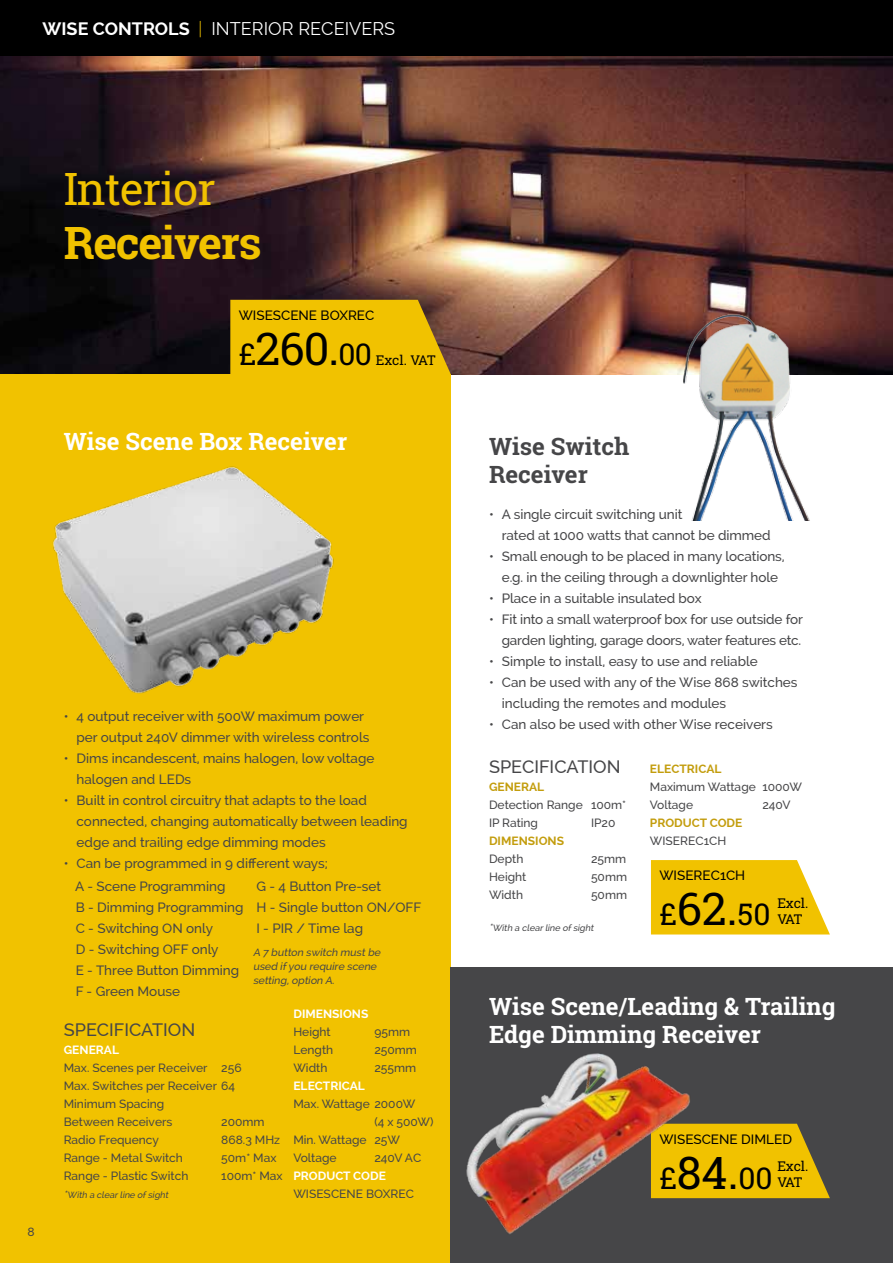
<style>
.page{position:relative;width:893px;height:1263px;background:#fff}
.page>*{position:absolute;margin:0;border:0;box-sizing:border-box;transform-origin:0 0}
.t1{font:700 45px "Roboto Slab";letter-spacing:-.03em;color:#f1c200}
.t2{font:45px "Roboto Slab";letter-spacing:-.03em;color:#f1c200}
.t3{font:45px "Roboto Slab";color:#000}
.t4{font:30px "Roboto Slab";color:#000}
.t5{font:700 24px/28.5px "Roboto Slab";color:#fff}
.t6{font:700 24px/28.5px "Roboto Slab";color:#464648}
.t7{font:500 18px "Raleway";color:#464648}
.t8{font:700 18px "Raleway";color:#fff}
.t9{font:18px "Raleway";color:#fff}
.t10{font:500 13.5px/21px "Raleway";color:#464648}
.t11{font:500 13.5px "Raleway";color:#000}
.t12{font:13.5px/16.2px "Roboto Slab";letter-spacing:-.01em;color:#000}
.t13{font:500 12px/18px "Raleway";color:#464648}
.t14{font:700 12px "Raleway";color:#c39d0d}
.t15{font:700 12px "Raleway";color:#fff}
.t16{font:italic 500 10.5px/13.5px "Raleway";color:#464648}
.t17{font:italic 500 9px "Raleway";color:#464648}
.s1{font-weight:300;color:#f1c200}
.s2{font-weight:400}
.s3{font-size:30px}
.s4{font-size:10.5px}
.s5{font-size:45px}
</style>
<div class="page">
<img style="left:0;top:55px;width:893px;height:319px">
<div style="left:0;top:374px;width:451px;height:889px;background:#f1c200"></div>
<div style="left:451px;top:967px;width:442px;height:296px;background:#464648"></div>
<div style="left:0;top:0;width:893px;height:55px;background:#000"></div>
<img style="left:53px;top:466px;width:281px;height:228px">
<img style="left:602px;top:277px;width:226px;height:243px">
<svg style="left:230px;top:300px;width:221px;height:74px;background:#e6b804"></svg>
<svg style="left:651px;top:860px;width:179px;height:74px;background:#f2c717"></svg>
<svg style="left:711px;top:1124px;width:119px;height:74px;background:#d9b00a"></svg>
<img style="left:450px;top:1009px;width:261px;height:254px">
<h3 class="t8" style="left:43px;top:18px;width:199px">WISE CONTROLS <span class="s1">|</span> <span class="s2">I NTERIOR</span></h3>
<h3 class="t9" style="left:298px;top:18px;width:12px">RECEIVERS</h3>
<h1 class="t2" style="left:64px;top:157px;width:154px">Interior</h1>
<h1 class="t1" style="left:64px;top:211px;width:199px">Receivers</h1>
<p class="t11" style="left:239px;top:307px;width:137px">WISESCENE BOXREC</p>
<h1 class="t3" style="left:239px;top:318px;width:135px"><span class="s3">£</span>260.<span class="s3">00</span></h1>
<p class="t12" style="left:376px;top:352px;width:61px">Excl. VAT</p>
<h3 class="t5" style="left:64px;top:427px;width:285px">Wise Scene Box Receiver</h3>
<p class="t13" style="left:28px;top:1223px;width:9px">8</p>
<p class="t10" style="left:77px;top:705px;width:294px;text-indent:-13px">• 4 output receiver with 500W maximum power per output 240V dimmer with wireless controls</p>
<p class="t10" style="left:77px;top:747px;width:299px;text-indent:-13px">• Dims incandescent, mains halogen, low voltage halogen and LEDs</p>
<p class="t10" style="left:77px;top:789px;width:333px;text-indent:-13px">• Built in control circuitry that adapts to the load connected, changing automatically between leading edge and trailing edge dimming modes</p>
<p class="t10" style="left:75px;top:852px;width:254px;line-height:22.6px;text-indent:-11px">• Can be programmed in 9 different ways;<br>A - Scene Programming</p>
<p class="t10" style="left:76px;top:896px;width:169px">B - Dimming Programming<br>C - Switching ON only<br>D - Switching OFF only<br>E - Three Button Dimming<br>F - Green Mouse</p>
<p class="t10" style="left:256px;top:875px;width:166px">G - 4 Button Pre-set<br>H - Single button ON/OFF<br>I - PIR / Time lag</p>
<p class="t16" style="left:253px;top:946px;width:131px">A 7 button switch must be used if you require scene setting, option A.</p>
<h3 class="t7" style="left:64px;top:1020px;width:133px">SPECIFICATION</h3>
<p class="t15" style="left:64px;top:1043px;width:18px">GENER</p>
<p class="t15" style="left:104px;top:1043px;width:13px">AL</p>
<p class="t13" style="left:64px;top:1059px;width:179px">Max. Scenes per Receiver 256<br>Max. Switches per Receiver 64<br>Minimum Spacing<br>Between Receivers</p>
<p class="t13" style="left:221px;top:1113px;width:45px">200mm</p>
<p class="t13" style="left:64px;top:1131px;width:97px">Radio Frequency</p>
<p class="t13" style="left:221px;top:1131px;width:60px">868.3 MHz</p>
<p class="t13" style="left:64px;top:1149px;width:121px">Range - Metal Switch</p>
<p class="t13" style="left:221px;top:1149px;width:57px">50m* Max</p>
<p class="t13" style="left:64px;top:1167px;width:126px">Range - Plastic Switch</p>
<p class="t13" style="left:221px;top:1167px;width:63px">100m* Max</p>
<p class="t17" style="left:64px;top:1190px;width:108px"><span class="s4">*</span>With a clear line of sight</p>
<p class="t15" style="left:293px;top:1007px;width:31px">DIMENSIONS</p>
<p class="t13" style="left:293px;top:1023px;width:39px">Height</p>
<p class="t13" style="left:374px;top:1023px;width:37px">95mm</p>
<p class="t13" style="left:293px;top:1041px;width:41px">Length</p>
<p class="t13" style="left:374px;top:1041px;width:44px">250mm</p>
<p class="t13" style="left:293px;top:1059px;width:36px">Width</p>
<p class="t13" style="left:374px;top:1059px;width:43px">255mm</p>
<p class="t15" style="left:293px;top:1079px;width:16px">ELECTRIC</p>
<p class="t15" style="left:350px;top:1079px;width:13px">AL</p>
<p class="t13" style="left:293px;top:1095px;width:123px">Max. Wattage 2000W</p>
<p class="t13" style="left:374px;top:1113px;width:61px">(4 x 500W)</p>
<p class="t13" style="left:293px;top:1131px;width:108px">Min. Wattage 25W</p>
<p class="t13" style="left:293px;top:1149px;width:45px">Voltage</p>
<p class="t13" style="left:374px;top:1149px;width:48px">240V AC</p>
<p class="t15" style="left:293px;top:1169px;width:94px">PRODUCT CODE</p>
<p class="t13" style="left:293px;top:1185px;width:122px">WISESCENE BOXREC</p>
<h3 class="t6" style="left:489px;top:431px;width:142px">Wise Switch<br>Receiver</h3>
<p class="t10" style="left:502px;top:504px;width:270px;text-indent:-13px">• A single circuit switching unit<br>rated at 1000 watts that cannot be dimmed</p>
<p class="t10" style="left:489px;top:546px;width:297px;text-align:center">• Small enough to be placed in many locations, e.g. in the ceiling through a downlighter hole</p>
<p class="t10" style="left:489px;top:588px;width:214px">• Place in a suitable insulated box</p>
<p class="t10" style="left:489px;top:609px;width:316px;text-align:right">• Fit into a small waterproof box for use outside for garden lighting, garage doors, water features etc.</p>
<p class="t10" style="left:489px;top:651px;width:270px">• Simple to install, easy to use and reliable</p>
<p class="t10" style="left:502px;top:672px;width:297px;text-indent:-13px">• Can be used with any of the Wise 868 switches including the remotes and modules</p>
<p class="t10" style="left:489px;top:714px;width:285px">• Can also be used with other Wise receivers</p>
<h3 class="t7" style="left:489px;top:756px;width:133px">SPECIFICATION</h3>
<p class="t14" style="left:489px;top:780px;width:18px">GENER</p>
<p class="t14" style="left:529px;top:780px;width:13px">AL</p>
<p class="t13" style="left:489px;top:796px;width:139px">Detection Range 100m*<br>IP Rating</p>
<p class="t14" style="left:650px;top:762px;width:16px">ELECTRIC</p>
<p class="t14" style="left:706px;top:762px;width:13px">AL</p>
<p class="t13" style="left:650px;top:778px;width:154px">Maximum Wattage 1000W<br>Voltage</p>
<p class="t13" style="left:762px;top:796px;width:30px">240V</p>
<p class="t13" style="left:591px;top:814px;width:26px">IP20</p>
<p class="t14" style="left:650px;top:816px;width:94px">PRODUCT CODE</p>
<p class="t13" style="left:650px;top:832px;width:78px">WISEREC1CH</p>
<p class="t14" style="left:489px;top:834px;width:31px">DIMENSIONS</p>
<p class="t13" style="left:489px;top:850px;width:36px">Depth</p>
<p class="t13" style="left:591px;top:850px;width:37px">25mm</p>
<p class="t13" style="left:489px;top:868px;width:39px">Height</p>
<p class="t13" style="left:591px;top:868px;width:38px">50mm</p>
<p class="t13" style="left:489px;top:886px;width:36px">Width</p>
<p class="t13" style="left:591px;top:886px;width:38px">50mm</p>
<p class="t11" style="left:659px;top:867px;width:87px">WISEREC1CH</p>
<h2 class="t4" style="left:659px;top:894px;width:113px">£<span class="s5">62.</span>50</h2>
<p class="t12" style="left:777px;top:894px;width:33px">Excl.<br>VAT</p>
<p class="t17" style="left:489px;top:922px;width:108px"><span class="s4">*</span>With a clear line of sight</p>
<h3 class="t5" style="left:489px;top:992px;width:348px">Wise Scene/Leading &amp; Trailing<br>Edge Dimming Receiver</h3>
<p class="t11" style="left:659px;top:1131px;width:134px">WISESCENE DIMLED</p>
<p class="t12" style="left:777px;top:1158px;width:33px">Excl.<br>VAT</p>
<h2 class="t4" style="left:659px;top:1157px;width:115px">£<span class="s5">84.</span>00</h2>
</div>
